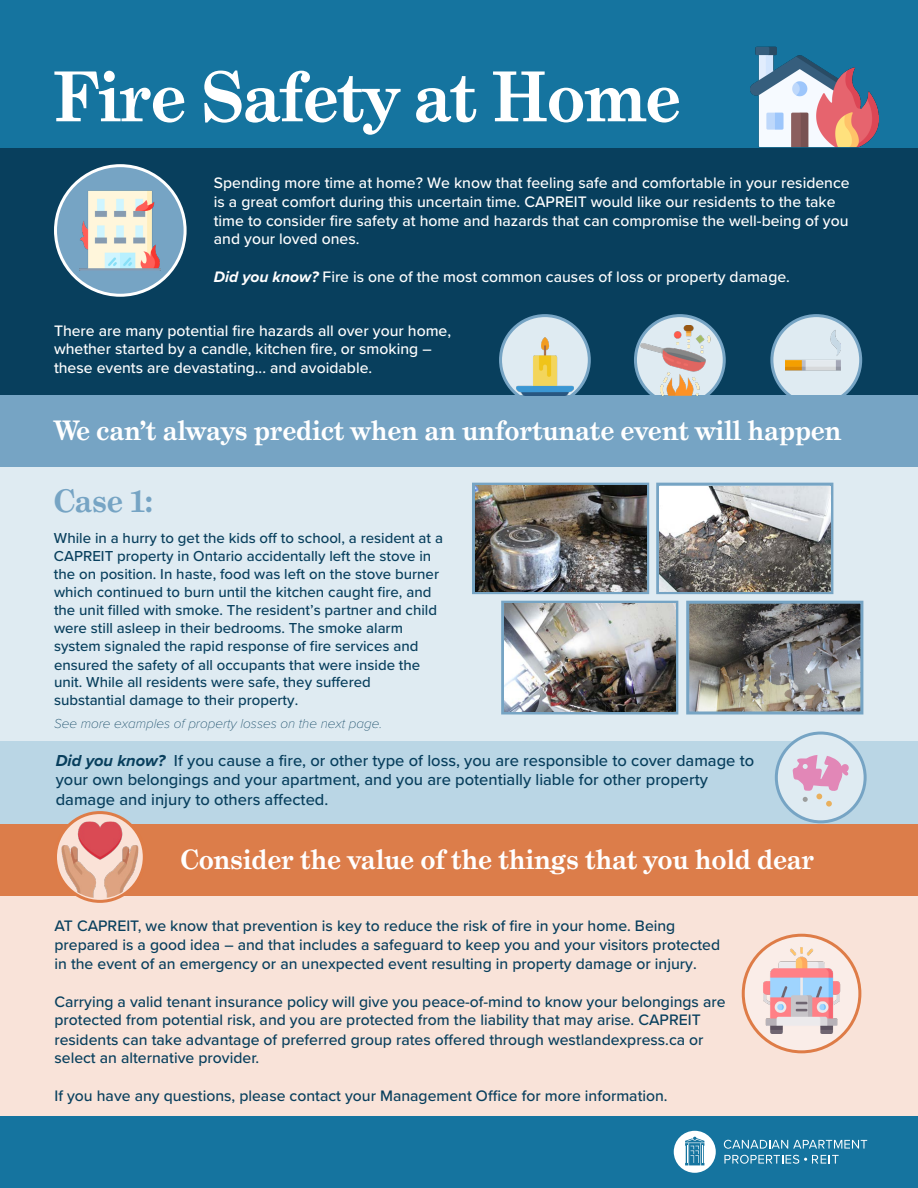
<style>
.page{position:relative;width:918px;height:1188px;background:#fff}
.page>*{position:absolute;margin:0;border:0;box-sizing:border-box;transform-origin:0 0}
.t1{font:700 69px "Grad";color:#fff}
.t2{font:700 31.5px "Grad";color:#76a4c4}
.t3{font:700 27px "Grad";letter-spacing:.01em;color:#fff}
.t4{font:500 16.5px/19.5px "Proxima Nova";color:#083f5d}
.t5{font:500 15.75px/18.9px "Proxima Nova";color:#083f5d}
.t6{font:500 15.75px/18.8px "Proxima Nova";color:#fff}
.t7{font:500 15px/18px "Proxima Nova";color:#083f5d}
.t8{font:italic 100 13.5px "Proxima Nova";color:#083f5d}
.s1{font-weight:700;font-style:italic}
</style>
<div class="page">
<div style="left:0;top:731px;width:918px;height:96px;background:#bad6e5"></div>
<div style="left:0;top:884px;width:918px;height:233px;background:#f9e3d9"></div>
<div style="left:0;top:451px;width:918px;height:290px;background:#dfebf2"></div>
<div style="left:0;top:0;width:918px;height:148px;background:#15749f"></div>
<div style="left:0;top:1117px;width:918px;height:71px;background:#15749f"></div>
<svg style="left:674px;top:1131px;width:42px;height:42px"></svg>
<svg style="left:724px;top:1140px;width:143px;height:9px"></svg>
<svg style="left:724px;top:1155px;width:115px;height:9px"></svg>
<div style="left:0;top:148px;width:918px;height:265px;background:#083f5d"></div>
<div style="left:55px;top:166px;width:130px;height:129px;background:#76a4c4;border-radius:50%"></div>
<div style="left:54px;top:164px;width:133px;height:133px;border:3px solid #fff;border-radius:50%"></div>
<div style="left:501px;top:316px;width:88px;height:88px;background:#dfebf2;border-radius:50%"></div>
<div style="left:499px;top:314px;width:92px;height:92px;border:3px solid #76a4c4;border-radius:50%"></div>
<svg style="left:635px;top:316px;width:89px;height:88px"></svg>
<div style="left:634px;top:314px;width:92px;height:92px;border:3px solid #76a4c4;border-radius:50%"></div>
<div style="left:772px;top:316px;width:89px;height:88px;background:#dfebf2;border-radius:50%"></div>
<div style="left:770px;top:314px;width:92px;height:92px;border:3px solid #76a4c4;border-radius:50%"></div>
<div style="left:0;top:395px;width:918px;height:72px;background:#76a4c4"></div>
<div style="left:743px;top:935px;width:117px;height:117px;background:#faede8;border-radius:50%"></div>
<div style="left:742px;top:934px;width:119px;height:119px;border:3px solid #de7c47;border-radius:50%"></div>
<img style="left:516px;top:338px;width:58px;height:57px">
<img style="left:786px;top:322px;width:55px;height:49px">
<img style="left:640px;top:325px;width:70px;height:70px">
<img style="left:750px;top:46px;width:128px;height:102px">
<img style="left:80px;top:190px;width:81px;height:81px">
<div style="left:776px;top:733px;width:89px;height:89px;background:#dfebf2;border-radius:50%"></div>
<div style="left:775px;top:732px;width:92px;height:91px;border:3px solid #76a4c4;border-radius:50%"></div>
<div style="left:0;top:824px;width:918px;height:72px;background:#dc7d4a"></div>
<svg style="left:56px;top:813px;width:88px;height:88px"></svg>
<img style="left:62px;top:822px;width:76px;height:76px">
<div style="left:54px;top:811px;width:92px;height:92px;border:3px solid #de7c47;border-radius:50%"></div>
<svg style="left:793px;top:755px;width:56px;height:52px"></svg>
<img style="left:758px;top:947px;width:87px;height:87px">
<div style="left:472px;top:483px;width:177px;height:111px;border:3px solid #76a4c4"></div>
<img style="left:690px;top:605px;width:169px;height:106px">
<div style="left:686px;top:601px;width:177px;height:114px;border:3px solid #76a4c4"></div>
<div style="left:656px;top:483px;width:177px;height:111px;border:3px solid #76a4c4"></div>
<div style="left:501px;top:601px;width:177px;height:114px;border:3px solid #76a4c4"></div>
<img style="left:475px;top:486px;width:171px;height:105px">
<img style="left:660px;top:486px;width:171px;height:105px">
<img style="left:504px;top:604px;width:171px;height:107px">
<p class="t1" style="left:54px;top:53px;width:628px">Fire Safety at Home</p>
<p class="t6" style="left:214px;top:173px;width:637px">Spending more time at home? We know that feeling safe and comfortable in your residence is a great comfort during this uncertain time. CAPREIT would like our residents to the take time to consider fire safety at home and hazards that can compromise the well-being of you and your loved ones.</p>
<p class="t6" style="left:214px;top:267px;width:578px"><span class="s1">Did you know?</span> Fire is one of the most common causes of loss or property damage.</p>
<p class="t6" style="left:54px;top:320px;width:399px">There are many potential fire hazards all over your home, whether started by a candle, kitchen fire, or smoking – these events are devastating... and avoidable.</p>
<p class="t3" style="left:54px;top:414px;width:789px">We can’t always predict when an unfortunate event will happen</p>
<p class="t2" style="left:54px;top:481px;width:100px">Case 1:</p>
<p class="t7" style="left:54px;top:528px;width:391px">While in a hurry to get the kids off to school, a resident at a CAPREIT property in Ontario accidentally left the stove in the on position. In haste, food was left on the stove burner which continued to burn until the kitchen caught fire, and the unit filled with smoke. The resident’s partner and child were still asleep in their bedrooms. The smoke alarm system signaled the rapid response of fire services and ensured the safety of all occupants that were inside the unit. While all residents were safe, they suffered substantial damage to their property.</p>
<p class="t8" style="left:54px;top:713px;width:330px">See more examples of property losses on the next page.</p>
<p class="t4" style="left:56px;top:750px;width:700px"><span class="s1">Did you know?</span> If you cause a fire, or other type of loss, you are responsible to cover damage to your own belongings and your apartment, and you are potentially liable for other property damage and injury to others affected.</p>
<p class="t3" style="left:181px;top:842px;width:635px">Consider the value of the things that you hold dear</p>
<p class="t5" style="left:54px;top:916px;width:667px">AT CAPREIT, we know that prevention is key to reduce the risk of fire in your home. Being prepared is a good idea – and that includes a safeguard to keep you and your visitors protected in the event of an emergency or an unexpected event resulting in property damage or injury.</p>
<p class="t5" style="left:54px;top:991px;width:673px">Carrying a valid tenant insurance policy will give you peace-of-mind to know your belongings are protected from potential risk, and you are protected from the liability that may arise. CAPREIT residents can take advantage of preferred group rates offered through westlandexpress.ca or select an alternative provider.</p>
<p class="t5" style="left:54px;top:1086px;width:615px">If you have any questions, please contact your Management Office for more information.</p>
</div>
